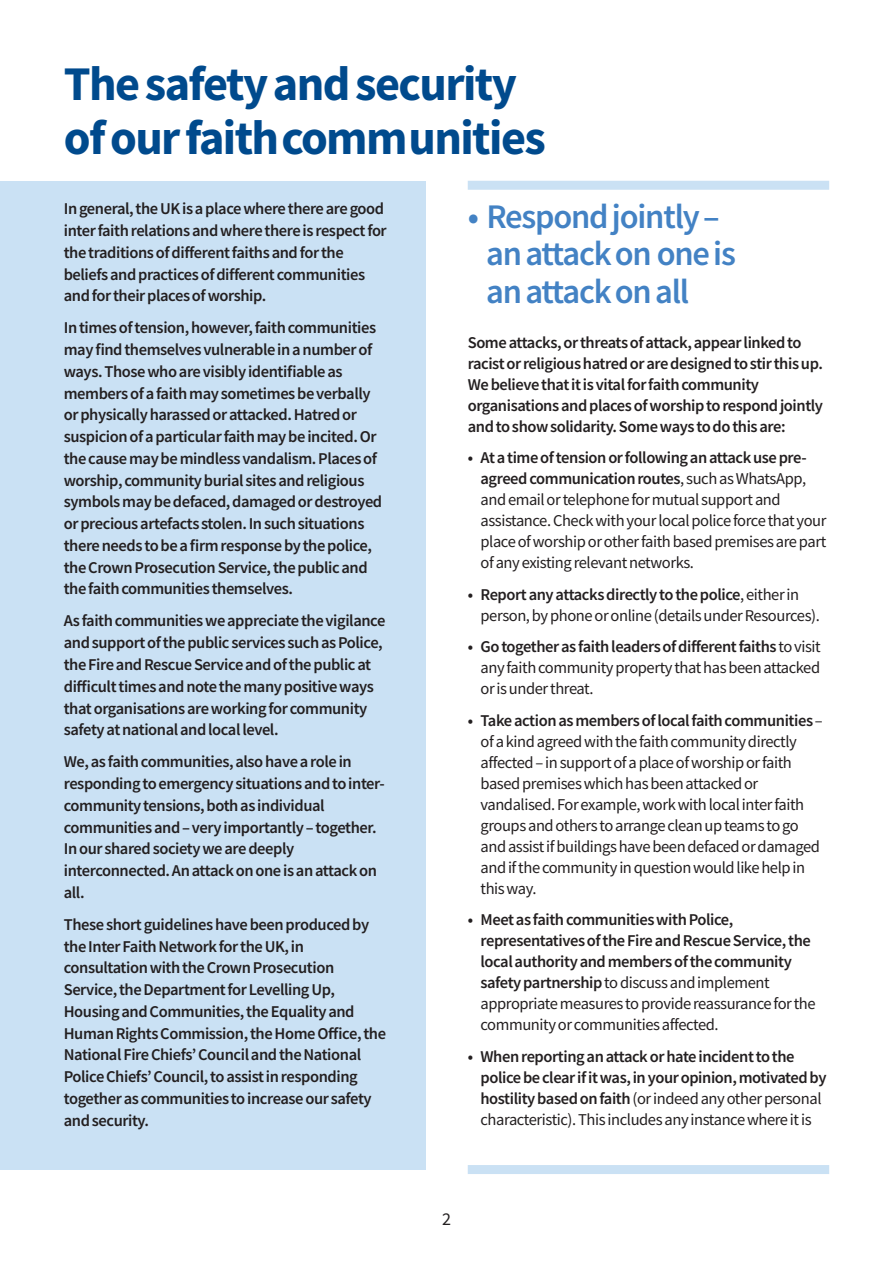
<style>
.page{position:relative;width:893px;height:1263px;background:#fff}
.page>*{position:absolute;margin:0;border:0;box-sizing:border-box;transform-origin:0 0}
.t1{font:700 48.3px/53.8px "Source Sans Pro";letter-spacing:-.035em;color:#004a8d}
.t2{font:600 34.5px/37.5px "Source Sans Pro";letter-spacing:-.035em;color:#4382c4}
.t3{font:18px "Source Sans Pro";color:#231f20}
.t4{font:600 16.5px/21.8px "Source Sans Pro";letter-spacing:-.025em;color:#231f20}
.t5{font:16.5px/21px "Source Sans Pro";letter-spacing:-.025em;color:#231f20}
.s1{font-weight:600}
.s2{font-weight:400}
</style>
<div class="page">
<div style="left:0;top:181px;width:425px;height:988px;background:#cae1f4"></div>
<div style="left:468px;top:181px;width:361px;height:9px;background:#cae1f4"></div>
<div style="left:468px;top:1165px;width:361px;height:9px;background:#cae1f4"></div>
<p class="t1" style="left:64px;top:56px;width:484px">The safety and security of our faithcommunities</p>
<p class="t4" style="left:64px;top:198px;width:325px">In general, the UK is a place where there are good inter faith relations and where there is respect for the traditions of different faiths and for the beliefs and practices of different communities and for their places of worship.</p>
<p class="t4" style="left:64px;top:317px;width:320px">In times of tension, however, faith communities may find themselves vulnerable in a number of ways. Those who are visibly identifiable as members of a faith may sometimes be verbally or physically harassed or attacked. Hatred or suspicion of a particular faith may be incited. Or the cause may be mindless vandalism. Places of worship, community burial sites and religious symbols may be defaced, damaged or destroyed or precious artefacts stolen. In such situations there needs to be a firm response by the police, the Crown Prosecution Service, the public and the faith communities themselves.</p>
<p class="t4" style="left:64px;top:610px;width:323px">As faith communities we appreciate the vigilance and support of the public services such as Police, the Fire and Rescue Service and of the public at difficult times and note the many positive ways that organisations are working for community safety at national and local level.</p>
<p class="t4" style="left:64px;top:750px;width:323px">We, as faith communities, also have a role in responding to emergency situations and to inter&shy;community tensions, both as individual communities and – very importantly – together.<br>In our shared society we are deeply interconnected. An attack on one is an attack on all.</p>
<p class="t4" style="left:64px;top:913px;width:324px">These short guidelines have been produced by the Inter Faith Network for the UK, in consultation with the Crown Prosecution Service, the Department for Levelling Up, Housing and Communities, the Equality and Human Rights Commission, the Home Office, the National Fire Chiefs’ Council and the National Police Chiefs’ Council, to assist in responding together as communities to increase our safety and security.</p>
<p class="t2" style="left:486px;top:197px;width:251px;text-indent:-19px">• Respond jointly – an attack on one is an attack on all</p>
<p class="t4" style="left:468px;top:331px;width:357px;line-height:21px">Some attacks, or threats of attack, appear linked to racist or religious hatred or are designed to stir this up.<br>We believe that it is vital for faith community organisations and places of worship to respond jointly and to show solidarity. Some ways to do this are:</p>
<p class="t5" style="left:480px;top:447px;width:348px;text-indent:-13px"><span class="s1">• At a time of tension or following an attack use pre&shy;agreed communication routes</span>, such as WhatsApp, and email or telephone for mutual support and assistance. Check with your local police force that your place of worship or other faith based premises are part of any existing relevant networks.</p>
<p class="t5" style="left:480px;top:583px;width:341px;text-indent:-13px"><span class="s1">• Report any attacks directly to the police</span>, either in person, by phone or online (details under Resources).</p>
<p class="t5" style="left:480px;top:636px;width:342px;text-align:justify;text-indent:-13px"><span class="s1">• Go together as faith leaders of different faiths</span> to visit any faith community property that has been attacked or is under threat.</p>
<p class="t5" style="left:480px;top:709px;width:344px;text-indent:-13px"><span class="s1">• Take action as members of local faith communities</span> – of a kind agreed with the faith community directly affected – in support of a place of worship or faith based premises which has been attacked or vandalised. For example, work with local inter faith groups and others to arrange clean up teams to go and assist if buildings have been defaced or damaged and if the community in question would like help in this way.</p>
<p class="t4" style="left:480px;top:909px;width:337px;line-height:21px;text-indent:-13px">• Meet as faith communities with Police, representatives of the Fire and Rescue Service, the local authority and members of the community safety partnership <span class="s2">to discuss and implement appropriate measures to provide reassurance for the community or communities affected.</span></p>
<p class="t4" style="left:480px;top:1045px;width:348px;line-height:21px;text-indent:-13px">• When reporting an attack or hate incident to the police be clear if it was, in your opinion, motivated by hostility based on faith <span class="s2">(or indeed any other personal characteristic). This includes any instance where it is</span></p>
<p class="t3" style="left:442px;top:1207px;width:10px">2</p>
</div>
